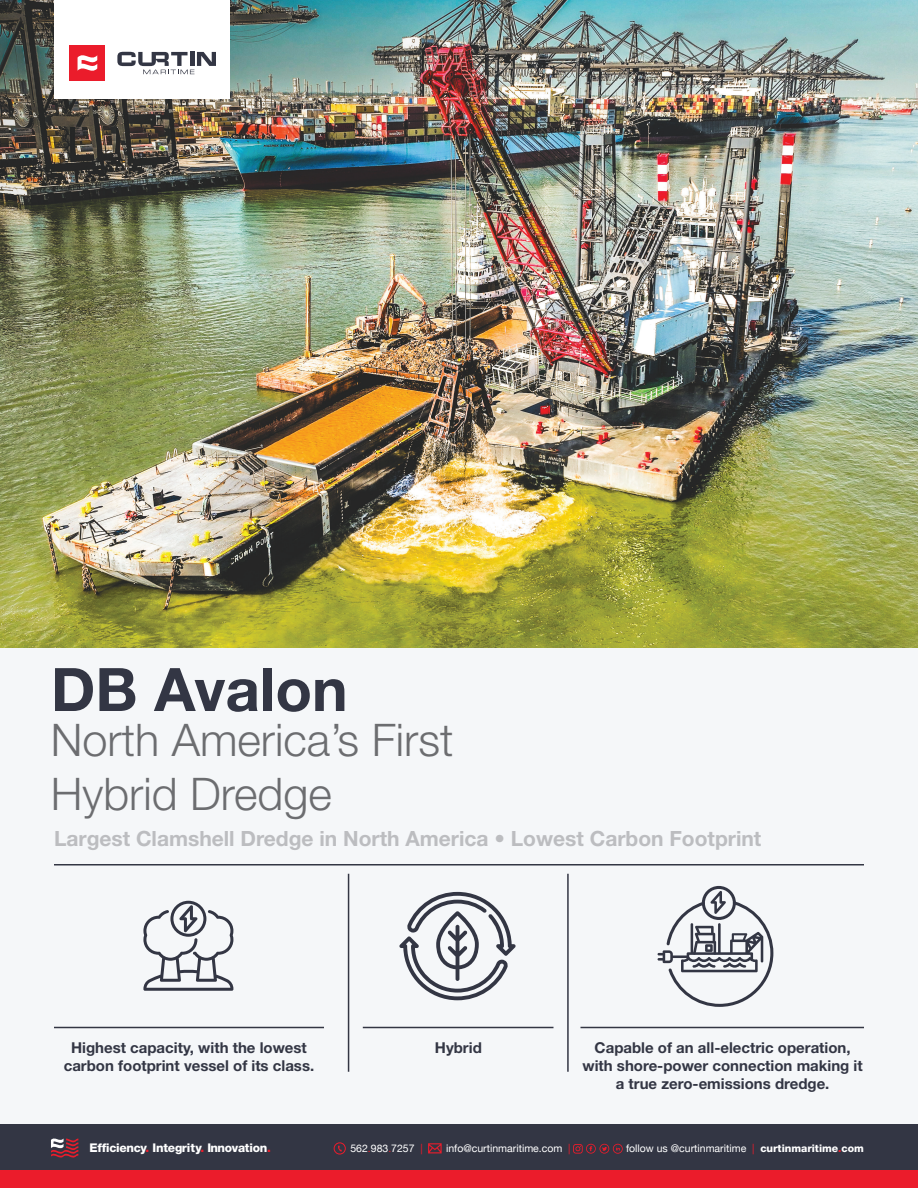
<style>
.page{position:relative;width:918px;height:1188px;background:#fff}
.page>*{position:absolute;margin:0;border:0;box-sizing:border-box;transform-origin:0 0}
.t1{font:700 60px "Helvetica Neue LT Std";color:#333644}
.t2{font:300 45px/54px "Helvetica Neue LT Std";color:#6c6d70}
.t3{font:700 21px "Helvetica Neue LT Std";color:#bcbdc0}
.t4{font:700 15px/18px "Helvetica Neue LT Std";color:#333644;text-align:center}
.t5{font:800 12px "Helvetica Neue LT Std";letter-spacing:-.025em;color:#fff}
.t6{font:10.5px "Helvetica Neue";color:#fff}
.s1{color:#eb1c2b}
.s2{font-family:"Helvetica Neue LT Std";font-weight:800}
.s3{font-family:"Helvetica Neue LT Std";font-weight:800;color:#eb1c2b}
</style>
<div class="page">
<div style="left:0;top:648px;width:918px;height:540px;background:#f5f7f9"></div>
<img style="left:0;top:0;width:918px;height:648px">
<div style="left:54px;top:0;width:176px;height:99px;background:#fff"></div>
<svg style="left:399px;top:892px;width:117px;height:108px"></svg>
<hr style="left:54px;top:864px;width:810px;height:2px;background:#333644">
<hr style="left:54px;top:1027px;width:270px;height:1px;background:#333644">
<hr style="left:363px;top:1027px;width:191px;height:1px;background:#333644">
<hr style="left:580px;top:1027px;width:284px;height:1px;background:#333644">
<svg style="left:658px;top:886px;width:115px;height:121px"></svg>
<hr style="left:348px;top:874px;width:1px;height:198px;background:#333644">
<hr style="left:567px;top:874px;width:2px;height:198px;background:#333644">
<svg style="left:143px;top:901px;width:90px;height:90px"></svg>
<div style="left:69px;top:45px;width:36px;height:36px;background:#eb1c2b"></div>
<svg style="left:77px;top:51px;width:139px;height:24px"></svg>
<div style="left:0;top:1125px;width:918px;height:45px;background:#333644"></div>
<svg style="left:51px;top:1138px;width:27px;height:20px"></svg>
<div style="left:0;top:1170px;width:918px;height:18px;background:#eb1c2b"></div>
<svg style="left:428px;top:1143px;width:14px;height:10px"></svg>
<svg style="left:573px;top:1144px;width:50px;height:10px"></svg>
<svg style="left:334px;top:1142px;width:12px;height:13px"></svg>
<h1 class="t1" style="left:51px;top:652px;width:298px">DB Avalon</h1>
<h2 class="t2" style="left:51px;top:712px;width:404px">North America’s First<br>Hybrid Dredge</h2>
<h3 class="t3" style="left:54px;top:826px;width:709px">Largest Clamshell Dredge in North America • Lowest Carbon Footprint</h3>
<p class="t4" style="left:71px;top:1038px;width:237px">Highest capacity, with the lowest</p>
<p class="t4" style="left:435px;top:1038px;width:48px">Hybrid</p>
<p class="t4" style="left:64px;top:1056px;width:252px">carbon footprint vessel of its class.</p>
<p class="t4" style="left:583px;top:1038px;width:282px">Capable of an all-electric operation, with shore-power connection making it a true zero-emissions dredge.</p>
<p class="t5" style="left:89px;top:1141px;width:183px">Efficiency<span class="s1">.</span> Integrity<span class="s1">.</span> Innovation<span class="s1">.</span></p>
<p class="t6" style="left:350px;top:1141px;width:74px">562<span class="s1">.</span>983<span class="s1">.</span>7257 <span class="s1">|</span></p>
<p class="t6" style="left:446px;top:1141px;width:126px">info@curtinmaritime.com <span class="s1">|</span></p>
<p class="t6" style="left:626px;top:1141px;width:239px">follow us @curtinmaritime <span class="s1">|</span> <span class="s2">curtinmaritime</span><span class="s3">.</span><span class="s2">com</span></p>
</div>
